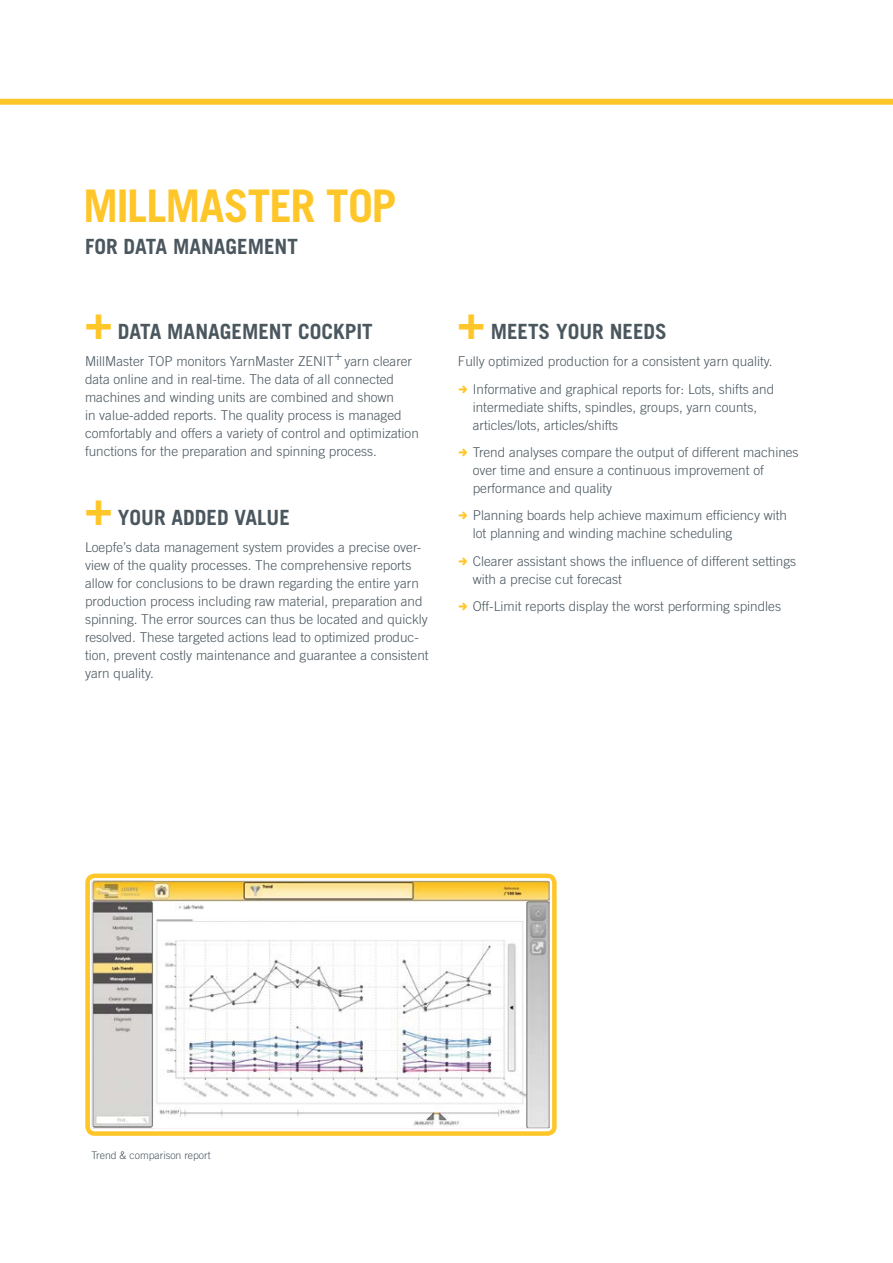
<style>
.page{position:relative;width:893px;height:1263px;background:#fff}
.page>*{position:absolute;margin:0;border:0;box-sizing:border-box;transform-origin:0 0}
.t1{font:700 45px "Trade Gothic LT Std";letter-spacing:-.025em;color:#ffc629}
.t2{font:700 21px "Trade Gothic LT Std";color:#4b575f}
.t3{font:300 13.5px/18px "Trade Gothic LT Std";color:#4b575f}
.t4{font:300 10.5px "Trade Gothic LT Com";color:#4b575f}
.s1{font-family:"Trade Gothic LT Com";font-size:45px;color:#ffc629}
</style>
<div class="page">
<div style="left:0;top:99px;width:893px;height:6px;background:#ffc629"></div>
<img style="left:90px;top:878px;width:462px;height:253px">
<div style="left:85px;top:873px;width:472px;height:263px;border:4px solid #ffc629;border-radius:7px"></div>
<h1 class="t1" style="left:83px;top:178px;width:315px">MILLMASTER TOP</h1>
<h2 class="t2" style="left:85px;top:234px;width:214px">FOR DATA MANAGEMENT</h2>
<h2 class="t2" style="left:85px;top:319px;width:289px"><span class="s1">+</span> DATA MANAGEMENT COCKPIT</h2>
<p class="t3" style="left:85px;top:352px;width:335px">MillMaster TOP monitors YarnMaster ZENIT+ yarn clearer data online and in real-time. The data of all connected machines and winding units are combined and shown<br>in value-added reports. The quality process is managed comfortably and offers a variety of control and optimization functions for the preparation and spinning process.</p>
<h2 class="t2" style="left:85px;top:505px;width:206px"><span class="s1">+</span> YOUR ADDED VALUE</h2>
<p class="t3" style="left:85px;top:538px;width:345px">Loepfe’s data management system provides a precise over&shy;view of the quality processes. The comprehensive reports allow for conclusions to be drawn regarding the entire yarn production process including raw material, preparation and spinning. The error sources can thus be located and quickly resolved. These targeted actions lead to optimized produc&shy;tion, prevent costly maintenance and guarantee a consistent yarn quality.</p>
<h2 class="t2" style="left:458px;top:319px;width:211px"><span class="s1">+</span> MEETS YOUR NEEDS</h2>
<p class="t3" style="left:458px;top:348px;width:318px;line-height:27.3px;text-align:right">Fully optimized production for a consistent yarn quality.<br>Informative and graphical reports for: Lots, shifts and</p>
<p class="t3" style="left:473px;top:398px;width:286px">intermediate shifts, spindles, groups, yarn counts, articles/lots, articles/shifts</p>
<p class="t3" style="left:473px;top:443px;width:327px">Trend analyses compare the output of different machines over time and ensure a continuous improvement of performance and quality</p>
<p class="t3" style="left:473px;top:506px;width:316px">Planning boards help achieve maximum efficiency with lot planning and winding machine scheduling</p>
<p class="t3" style="left:473px;top:552px;width:325px">Clearer assistant shows the influence of different settings with a precise cut forecast</p>
<p class="t3" style="left:473px;top:597px;width:310px">Off-Limit reports display the worst performing spindles</p>
<p class="t4" style="left:91px;top:1149px;width:121px">Trend &amp; comparison report</p>
</div>
